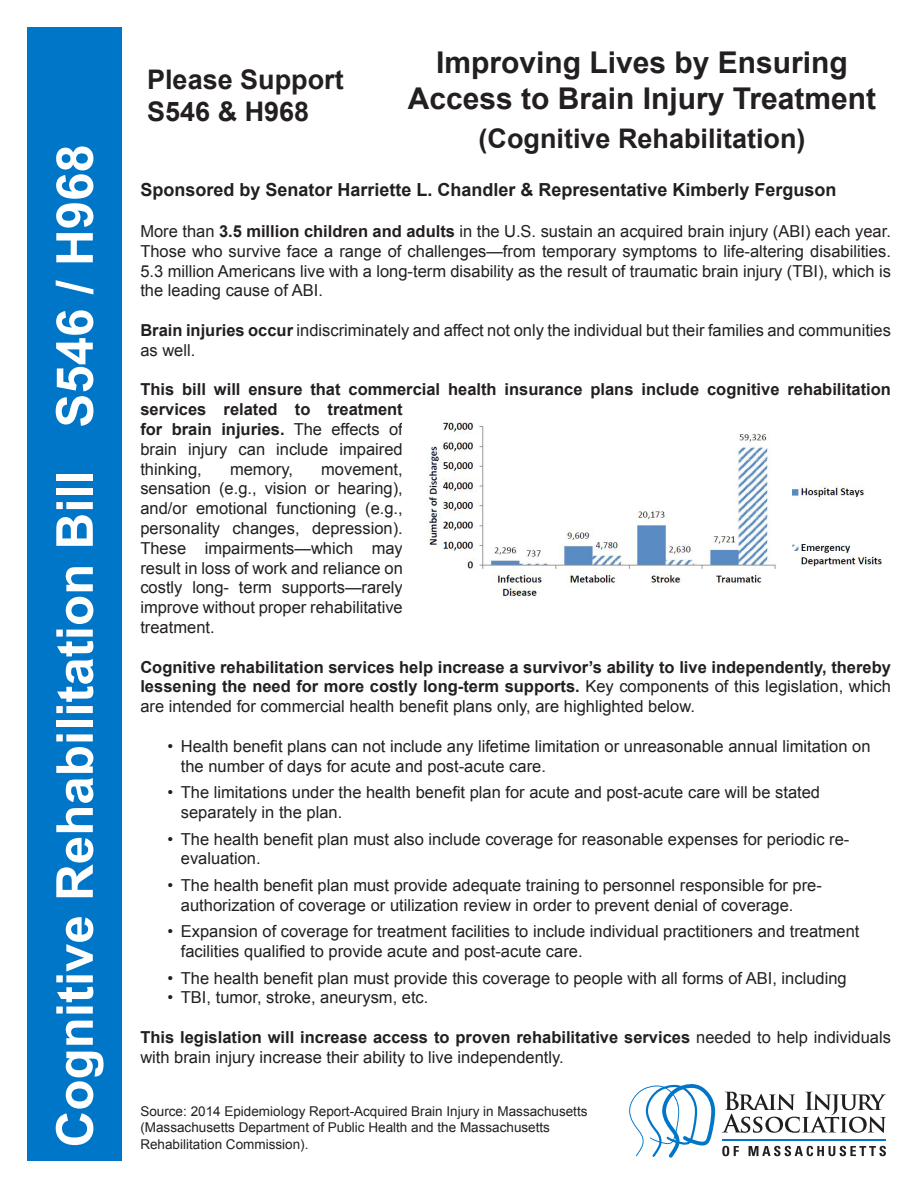
<style>
.page{position:relative;width:918px;height:1188px;background:#fff}
.page>*{position:absolute;margin:0;border:0;box-sizing:border-box;transform-origin:0 0}
.t1{font:700 51px "Arial";color:#fff}
.t2{font:700 30px/36px "Arial";color:#231f20;text-align:center}
.t3{font:700 27px "Arial";color:#231f20}
.t4{font:700 18px "Arial";color:#231f20}
.t5{font:16.5px/19.8px "Arial";color:#231f20}
.t6{font:700 16.5px/19.8px "Arial";color:#231f20}
.t7{font:13.5px/16.2px "Arial";color:#231f20}
.s1{font-weight:700}
.s2{font-weight:400}
</style>
<div class="page">
<div style="left:27px;top:27px;width:95px;height:1134px;background:#0076c8"></div>
<svg style="left:629px;top:1084px;width:86px;height:74px"></svg>
<hr style="left:722px;top:1139px;width:164px;height:1px;background:#0076c8">
<svg style="left:722px;top:1092px;width:164px;height:41px"></svg>
<svg style="left:722px;top:1146px;width:17px;height:10px"></svg>
<svg style="left:749px;top:1146px;width:137px;height:10px"></svg>
<img style="left:427px;top:419px;width:455px;height:178px">
<p class="t1" style="left:41px;top:1148px;width:1005px;rotate:-90deg">Cognitive Rehabilitation Bill S546 / H968</p>
<p class="t2" style="left:408px;top:45px;width:470px">Improving Lives by Ensuring<br>Access to Brain Injury Treatment</p>
<p class="t3" style="left:479px;top:120px;width:329px">(Cognitive Rehabilitation)</p>
<p class="t4" style="left:140px;top:177px;width:698px">Sponsored by Senator Harriette L. Chandler &amp; Representative Kimberly Ferguson</p>
<p class="t5" style="left:140px;top:222px;width:752px;text-align:justify">More than <span class="s1">3.5 million children and adults</span> in the U.S. sustain an acquired brain injury (ABI) each year.<br>Those who survive face a range of challenges—from temporary symptoms to life-altering disabilities.<br>5.3 million Americans live with a long-term disability as the result of traumatic brain injury (TBI), which is the leading cause of ABI.</p>
<p class="t5" style="left:140px;top:321px;width:752px"><span class="s1">Brain injuries occur</span> indiscriminately and affect not only the individual but their families and communities as well.</p>
<p class="t6" style="left:140px;top:380px;width:752px">This bill will ensure that commercial health insurance plans include cognitive rehabilitation services related to treatment<br>for brain injuries. <span class="s2">The effects of<br>brain injury can include impaired<br>thinking,</span></p>
<p class="t3" style="left:147px;top:61px;width:198px">Please Support</p>
<p class="t3" style="left:147px;top:94px;width:164px">S546 &amp; H968</p>
<p class="t5" style="left:140px;top:459px;width:264px;text-align:justify;text-indent:181px">movement, sensation (e.g., vision or hearing), and/or emotional functioning (e.g., personality changes, depression).<br>These impairments—which may result in loss of work and reliance on costly long- term supports—rarely improve without proper rehabilitative treatment.</p>
<p class="t6" style="left:140px;top:657px;width:752px;text-align:justify">Cognitive rehabilitation services help increase a survivor’s ability to live independently, thereby lessening the need for more costly long-term supports. <span class="s2">Key components of this legislation, which are intended for commercial health benefit plans only, are highlighted below.</span></p>
<p class="t5" style="left:181px;top:736px;width:691px;text-indent:-14px">• Health benefit plans can not include any lifetime limitation or unreasonable annual limitation on the number of days for acute and post-acute care.</p>
<p class="t5" style="left:181px;top:783px;width:641px;text-indent:-14px">• The limitations under the health benefit plan for acute and post-acute care will be stated separately in the plan.</p>
<p class="t5" style="left:181px;top:829px;width:670px;text-indent:-14px">• The health benefit plan must also include coverage for reasonable expenses for periodic re&shy;evaluation.</p>
<p class="t5" style="left:181px;top:875px;width:643px;text-indent:-14px">• The health benefit plan must provide adequate training to personnel responsible for pre&shy;authorization of coverage or utilization review in order to prevent denial of coverage.</p>
<p class="t5" style="left:181px;top:922px;width:680px;text-indent:-14px">• Expansion of coverage for treatment facilities to include individual practitioners and treatment facilities qualified to provide acute and post-acute care.</p>
<p class="t5" style="left:167px;top:968px;width:681px">• The health benefit plan must provide this coverage to people with all forms of ABI, including</p>
<p class="t5" style="left:167px;top:988px;width:263px">• TBI, tumor, stroke, aneurysm, etc.</p>
<p class="t5" style="left:140px;top:1027px;width:752px"><span class="s1">This legislation will increase access to proven rehabilitative services</span> needed to help individuals with brain injury increase their ability to live independently.</p>
<p class="t5" style="left:230px;top:459px;width:64px">memory,</p>
<p class="t7" style="left:140px;top:1104px;width:449px">Source: 2014 Epidemiology Report-Acquired Brain Injury in Massachusetts (Massachusetts Department of Public Health and the Massachusetts<br>Rehabilitation Commission).</p>
</div>
